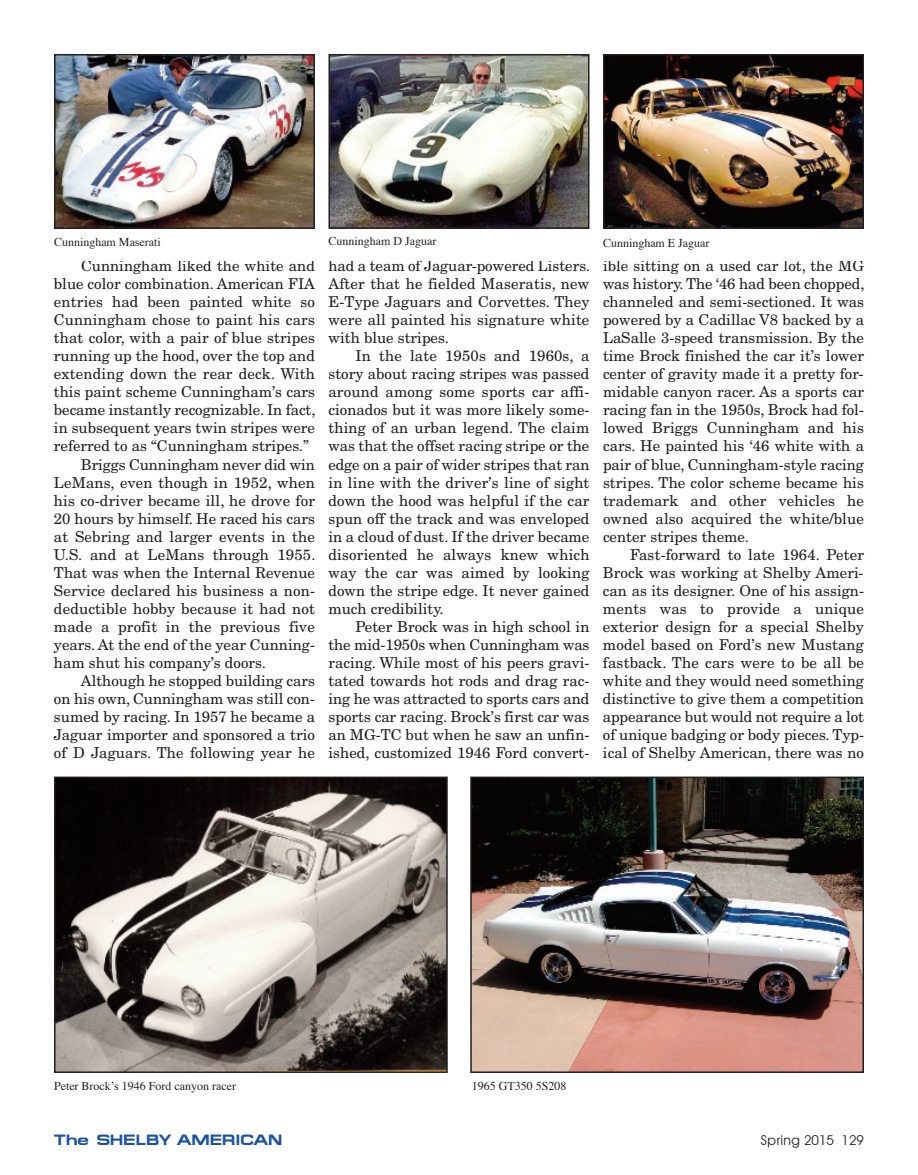
<style>
.page{position:relative;width:918px;height:1175px;background:#fff}
.page>*{position:absolute;margin:0;border:0;box-sizing:border-box;transform-origin:0 0}
.t1{font:15px/18px "New Century Schlbk";color:#231f20;text-align:justify}
.t2{font:700 15px "Micro Extend FLF";color:#1a52a3}
.t3{font:13.5px "Avant Garde";color:#231f20}
.t4{font:12px "Times";color:#231f20}
</style>
<div class="page">
<img style="left:331px;top:57px;width:256px;height:169px">
<div style="left:328px;top:54px;width:262px;height:175px;border:2px solid #231f20"></div>
<img style="left:606px;top:57px;width:255px;height:169px">
<div style="left:603px;top:54px;width:261px;height:175px;border:2px solid #231f20"></div>
<img style="left:57px;top:57px;width:255px;height:169px">
<div style="left:54px;top:54px;width:261px;height:175px;border:2px solid #231f20"></div>
<img style="left:57px;top:779px;width:388px;height:290px">
<div style="left:54px;top:776px;width:394px;height:296px;border:2px solid #231f20"></div>
<img style="left:473px;top:779px;width:388px;height:290px">
<div style="left:470px;top:776px;width:394px;height:296px;border:2px solid #231f20"></div>
<p class="t4" style="left:54px;top:237px;width:108px">Cunningham Maserati</p>
<p class="t4" style="left:329px;top:236px;width:109px">Cunningham D Jaguar</p>
<p class="t4" style="left:603px;top:238px;width:108px">Cunningham E Jaguar</p>
<p class="t1" style="left:81px;top:258px;width:235px">Cunningham liked the white and</p>
<p class="t1" style="left:54px;top:276px;width:262px">blue color combination. American FIA</p>
<p class="t1" style="left:54px;top:294px;width:262px">entries had been painted white so</p>
<p class="t1" style="left:54px;top:312px;width:263px">Cunningham chose to paint his cars</p>
<p class="t1" style="left:54px;top:330px;width:263px">that color, with a pair of blue stripes</p>
<p class="t1" style="left:54px;top:348px;width:263px">running up the hood, over the top and</p>
<p class="t1" style="left:54px;top:366px;width:263px">extending down the rear deck. With</p>
<p class="t1" style="left:54px;top:384px;width:263px">this paint scheme Cunningham’s cars</p>
<p class="t1" style="left:54px;top:402px;width:263px">became instantly recognizable. In fact,</p>
<p class="t1" style="left:54px;top:420px;width:262px">in subsequent years twin stripes were</p>
<p class="t1" style="left:54px;top:438px;width:256px">referred to as “Cunningham stripes.”</p>
<p class="t1" style="left:81px;top:456px;width:236px">Briggs Cunningham never did win</p>
<p class="t1" style="left:54px;top:474px;width:263px">LeMans, even though in 1952, when</p>
<p class="t1" style="left:54px;top:492px;width:262px">his co-driver became ill, he drove for</p>
<p class="t1" style="left:54px;top:510px;width:263px">20 hours by himself. He raced his cars</p>
<p class="t1" style="left:54px;top:528px;width:262px">at Sebring and larger events in the</p>
<p class="t1" style="left:54px;top:546px;width:263px">U.S. and at LeMans through 1955.</p>
<p class="t1" style="left:54px;top:564px;width:262px">That was when the Internal Revenue</p>
<p class="t1" style="left:54px;top:582px;width:263px">Service declared his business a non-</p>
<p class="t1" style="left:54px;top:600px;width:262px">deductible hobby because it had not</p>
<p class="t1" style="left:54px;top:618px;width:262px">made a profit in the previous five</p>
<p class="t1" style="left:54px;top:636px;width:263px">years. At the end of the year Cunning-</p>
<p class="t1" style="left:54px;top:654px;width:213px">ham shut his company’s doors.</p>
<p class="t1" style="left:81px;top:672px;width:236px">Although he stopped building cars</p>
<p class="t1" style="left:54px;top:690px;width:263px">on his own, Cunningham was still con-</p>
<p class="t1" style="left:54px;top:708px;width:263px">sumed by racing. In 1957 he became a</p>
<p class="t1" style="left:54px;top:726px;width:263px">Jaguar importer and sponsored a trio</p>
<p class="t1" style="left:54px;top:744px;width:262px">of D Jaguars. The following year he</p>
<p class="t1" style="left:328px;top:258px;width:263px">had a team of Jaguar-powered Listers.<br>After that he fielded Maseratis, new E-Type Jaguars and Corvettes. They were all painted his signature white with blue stripes.</p>
<p class="t1" style="left:329px;top:348px;width:263px;text-indent:27px">In the late 1950s and 1960s, a story about racing stripes was passed around among some sports car affi&shy;cionados but it was more likely some&shy;thing of an urban legend. The claim was that the offset racing stripe or the edge on a pair of wider stripes that ran in line with the driver’s line of sight down the hood was helpful if the car spun off the track and was enveloped in a cloud of dust. If the driver became disoriented he always knew which way the car was aimed by looking down the stripe edge. It never gained much credibility.</p>
<p class="t1" style="left:329px;top:618px;width:263px;text-indent:27px">Peter Brock was in high school in the mid-1950s when Cunningham was racing. While most of his peers gravi&shy;tated towards hot rods and drag rac&shy;ing he was attracted to sports cars and sports car racing. Brock’s first car was an MG-TC but when he saw an unfin&shy;ished, customized 1946 Ford convert-</p>
<p class="t1" style="left:603px;top:258px;width:263px">ible sitting on a used car lot, the MG was history. The ‘46 had been chopped, channeled and semi-sectioned. It was powered by a Cadillac V8 backed by a LaSalle 3-speed transmission. By the time Brock finished the car it’s lower center of gravity made it a pretty for&shy;midable canyon racer. As a sports car racing fan in the 1950s, Brock had fol&shy;lowed Briggs Cunningham and his cars. He painted his ‘46 white with a pair of blue, Cunningham-style racing stripes. The color scheme became his trademark and other vehicles he owned also acquired the white/blue center stripes theme.</p>
<p class="t1" style="left:603px;top:546px;width:263px;text-indent:27px">Fast-forward to late 1964. Peter Brock was working at Shelby Ameri&shy;can as its designer. One of his assign&shy;ments was to provide a unique exterior design for a special Shelby model based on Ford’s new Mustang fastback. The cars were to be all be white and they would need something distinctive to give them a competition appearance but would not require a lot of unique badging or body pieces. Typ&shy;ical of Shelby American, there was no</p>
<p class="t4" style="left:54px;top:1081px;width:184px">Peter Brock’s 1946 Ford canyon racer</p>
<p class="t4" style="left:472px;top:1081px;width:96px">1965 GT350 5S208</p>
<p class="t2" style="left:54px;top:1131px;width:230px">The SHELBY AMERICAN</p>
<p class="t3" style="left:760px;top:1133px;width:105px">Spring 2015 129</p>
</div>
